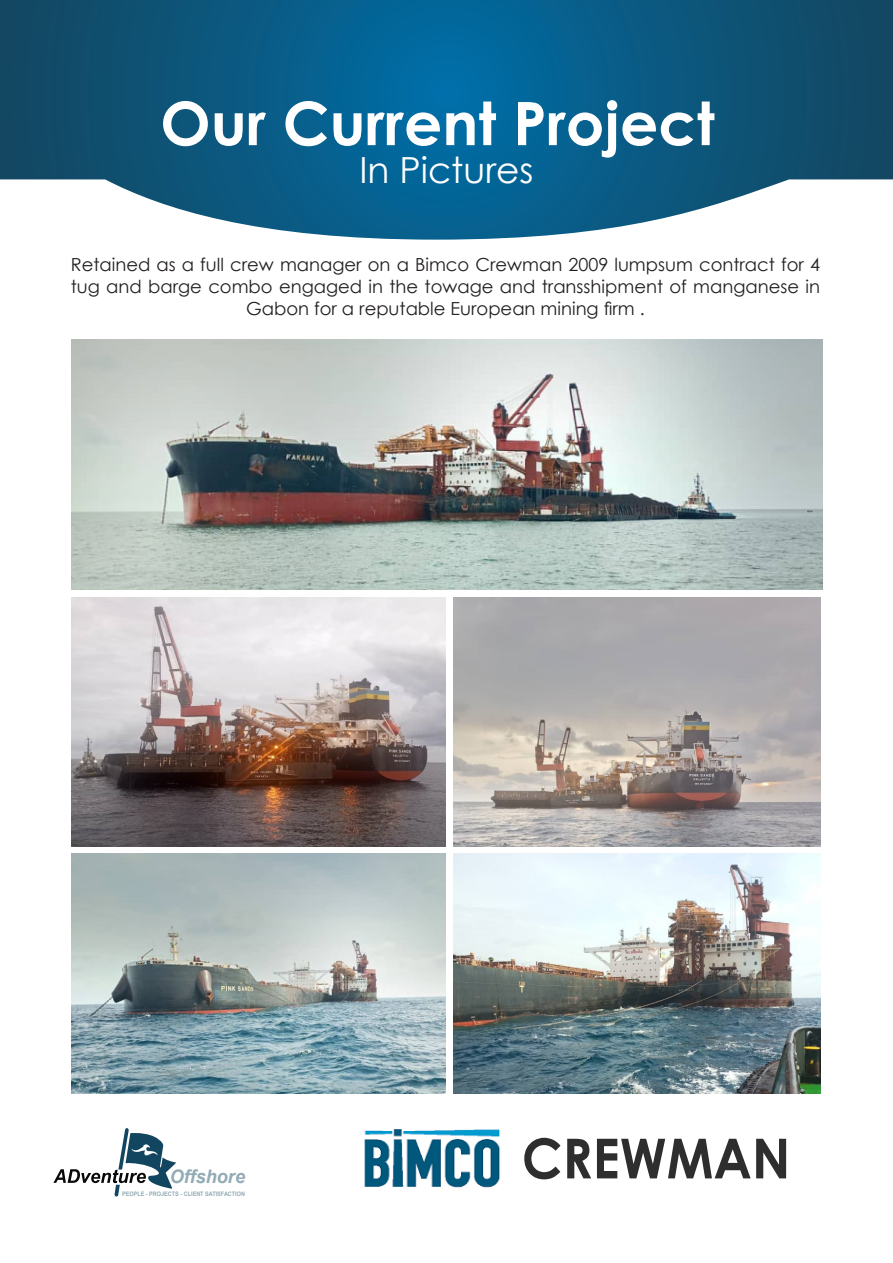
<style>
.page{position:relative;width:893px;height:1263px;background:#fff}
.page>*{position:absolute;margin:0;border:0;box-sizing:border-box;transform-origin:0 0}
.t1{font:700 60px "Century Gothic";color:#fff}
.t2{font:700 55.2px "Century Gothic";color:#2e2e2f;scale:.94 1}
.t3{font:36px "Century Gothic";color:#fff}
.t4{font:italic 700 18.75px "Arial";color:#92abb5}
.t5{font:18px/21.6px "Century Gothic";color:#231f20;text-align:center}
.t6{font:700 6.15px "Arial";color:#92abb5;scale:.89 1}
</style>
<div class="page">
<svg style="left:0;top:0;width:893px;height:240px;background:#266c90"></svg>
<img style="left:72px;top:340px;width:750px;height:250px">
<img style="left:72px;top:597px;width:373px;height:249px">
<img style="left:72px;top:853px;width:373px;height:240px">
<img style="left:454px;top:597px;width:367px;height:249px">
<img style="left:454px;top:853px;width:367px;height:240px">
<img style="left:364px;top:1129px;width:136px;height:59px">
<svg style="left:53px;top:1128px;width:123px;height:68px"></svg>
<p class="t1" style="left:160px;top:78px;width:556px">Our Current Project</p>
<p class="t3" style="left:359px;top:145px;width:176px">In Pictures</p>
<p class="t5" style="left:71px;top:254px;width:751px">Retained as a full crew manager on a Bimco Crewman 2009 lumpsum contract for 4 tug and barge combo engaged in the towage and transshipment of manganese in<br>Gabon for a reputable European mining firm .</p>
<p class="t4" style="left:170px;top:1163px;width:77px">Offshore</p>
<p class="t6" style="left:122px;top:1189px;width:140px">PEOPLE - PROJECTS - CLIENT SATISFACTION</p>
<p class="t2" style="left:522px;top:1116px;width:287px">CREWMAN</p>
</div>
